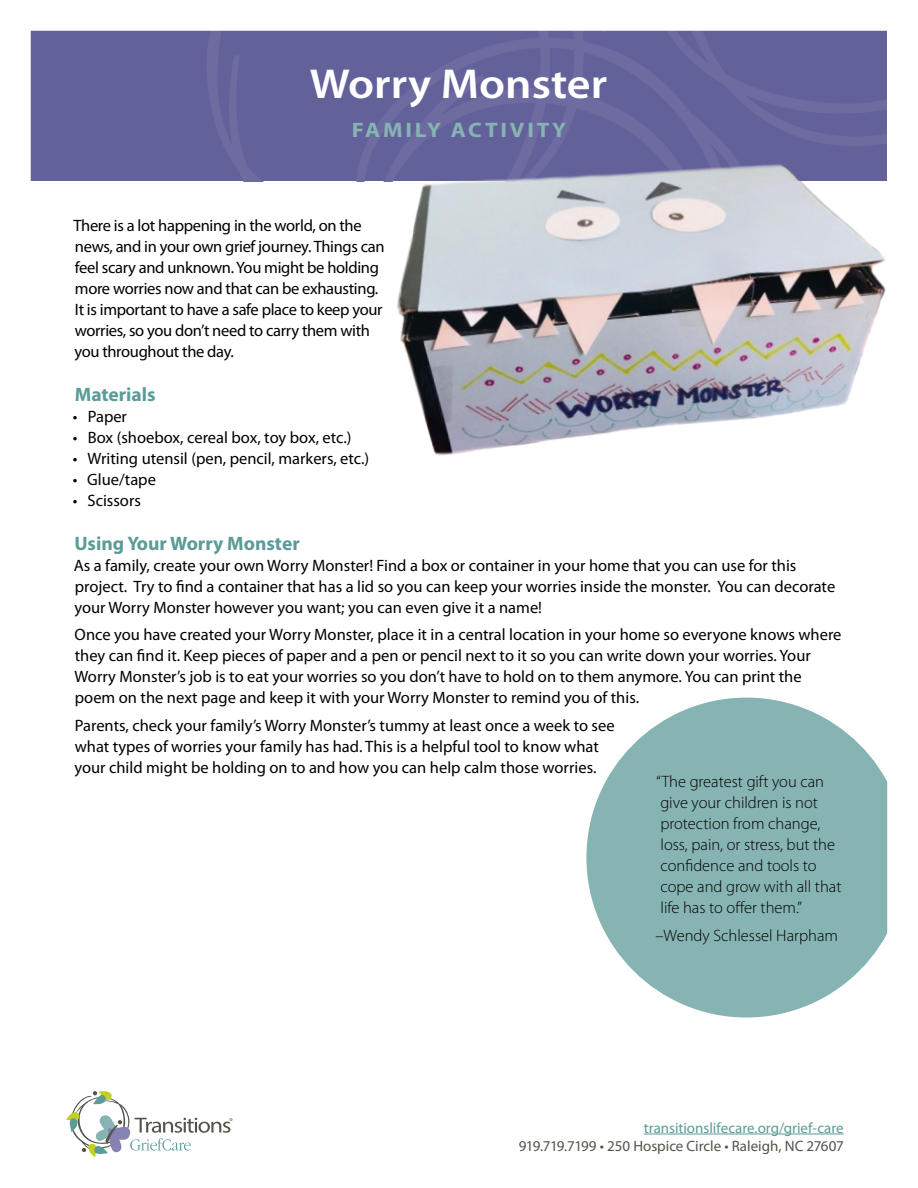
<style>
.page{position:relative;width:918px;height:1188px;background:#fff}
.page>*{position:absolute;margin:0;border:0;box-sizing:border-box;transform-origin:0 0}
.t1{font:600 42px "Myriad Pro";color:#fff;scale:1.1 1}
.t2{font:700 21px "Myriad Pro";letter-spacing:.12em;color:#86b4b2;scale:1.1 1}
.t3{font:700 19.5px "Myriad Pro";color:#5b9b98}
.t4{font:16.5px/21px "Myriad Pro";color:#000}
.t5{font:16.5px/21px "Myriad Pro";letter-spacing:-.02em;color:#000}
.t6{font:300 16.5px/21px "Myriad Pro";color:#000}
.t7{font:15px "Myriad Pro";letter-spacing:-.005em;color:#54534a}
.t8{font:15px "Myriad Pro";color:#5b9b98}
</style>
<div class="page">
<div style="left:25px;top:25px;width:862px;height:156px;background:#63619a"></div>
<svg style="left:207px;top:32px;width:406px;height:149px"></svg>
<svg style="left:549px;top:32px;width:60px;height:5px"></svg>
<svg style="left:640px;top:32px;width:86px;height:43px"></svg>
<hr style="left:644px;top:1134px;width:200px;height:1px;background:#5b9b98">
<svg style="left:66px;top:1091px;width:166px;height:65px"></svg>
<div style="left:586px;top:698px;width:320px;height:320px;background:#86b4b2;border-radius:50%"></div>
<img style="left:316px;top:75px;width:570px;height:381px">
<h1 class="t1" style="left:310px;top:58px;width:272px">Worry Monster</h1>
<p class="t2" style="left:352px;top:116px;width:196px">FAMILY ACTIVITY</p>
<p class="t5" style="left:73px;top:215px;width:313px">There is a lot happening in the world, on the news, and in your own grief journey. Things can feel scary and unknown. You might be holding more worries now and that can be exhausting.<br>It is important to have a safe place to keep your worries, so you don’t need to carry them with you throughout the day.</p>
<p class="t3" style="left:75px;top:382px;width:82px">Materials</p>
<p class="t4" style="left:73px;top:406px;width:56px">• Paper</p>
<p class="t4" style="left:73px;top:427px;width:280px">• Box (shoebox, cereal box, toy box, etc.)</p>
<p class="t4" style="left:73px;top:448px;width:298px">• Writing utensil (pen, pencil, markers, etc.)</p>
<p class="t4" style="left:73px;top:469px;width:85px">• Glue/tape</p>
<p class="t4" style="left:73px;top:490px;width:70px">• Scissors</p>
<p class="t3" style="left:75px;top:530px;width:227px">Using Your Worry Monster</p>
<p class="t4" style="left:74px;top:554px;width:763px">As a family, create your own Worry Monster! Find a box or container in your home that you can use for this project. Try to find a container that has a lid so you can keep your worries inside the monster. You can decorate your Worry Monster however you want; you can even give it a name!</p>
<p class="t4" style="left:75px;top:624px;width:768px">Once you have created your Worry Monster, place it in a central location in your home so everyone knows where they can find it. Keep pieces of paper and a pen or pencil next to it so you can write down your worries. Your Worry Monster’s job is to eat your worries so you don’t have to hold on to them anymore. You can print the poem on the next page and keep it with your Worry Monster to remind you of this.</p>
<p class="t4" style="left:74px;top:715px;width:542px">Parents, check your family’s Worry Monster’s tummy at least once a week to see what types of worries your family has had. This is a helpful tool to know what your child might be holding on to and how you can help calm those worries.</p>
<p class="t6" style="left:656px;top:771px;width:187px">“The greatest gift you can give your children is not protection from change, loss, pain, or stress, but the confidence and tools to cope and grow with all that life has to offer them.”</p>
<p class="t6" style="left:655px;top:925px;width:184px">–Wendy Schlessel Harpham</p>
<p class="t8" style="left:644px;top:1118px;width:201px">transitionslifecare.org/grief-care</p>
<p class="t7" style="left:519px;top:1136px;width:326px">919.719.7199 • 250 Hospice Circle • Raleigh, NC 27607</p>
</div>
